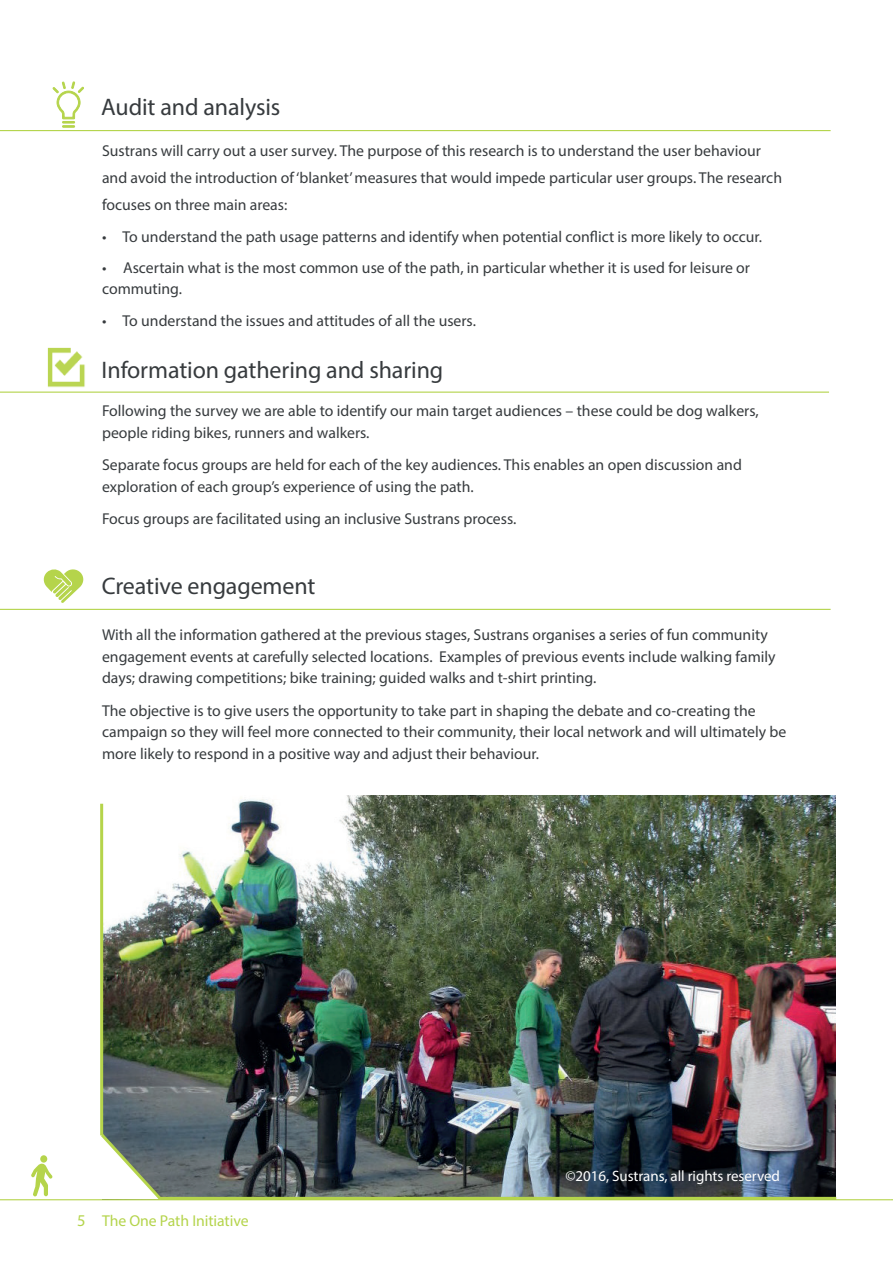
<style>
.page{position:relative;width:893px;height:1263px;background:#fff}
.page>*{position:absolute;margin:0;border:0;box-sizing:border-box;transform-origin:0 0}
.t1{font:24px "Myriad Pro";letter-spacing:-.005em;color:#373b3e}
.t2{font:15.75px/21.8px "Myriad Pro";color:#373b3e}
.t3{font:15.75px "Myriad Pro";letter-spacing:-.005em;color:#b4d44b}
.t4{font:15px "Myriad Pro";letter-spacing:-.005em;color:#fff}
.s1{font-size:16.5px;color:#b4d44c}
</style>
<div class="page">
<hr style="left:0;top:130px;width:831px;height:1px;background:#b4d44b">
<hr style="left:0;top:392px;width:829px;height:1px;background:#b4d44b">
<hr style="left:0;top:609px;width:831px;height:1px;background:#b4d44b">
<svg style="left:43px;top:569px;width:40px;height:34px"></svg>
<svg style="left:52px;top:81px;width:32px;height:47px"></svg>
<div style="left:40px;top:1155px;width:7px;height:7px;background:#b5d44b;border-radius:50%"></div>
<svg style="left:31px;top:1163px;width:22px;height:33px"></svg>
<img style="left:48px;top:347px;width:37px;height:41px">
<img style="left:102px;top:796px;width:734px;height:401px">
<svg style="left:98px;top:1131px;width:67px;height:70px"></svg>
<hr style="left:159px;top:1197px;width:677px;height:3px;background:#b5d44b">
<hr style="left:100px;top:804px;width:3px;height:331px;background:#b5d44b">
<hr style="left:0;top:1199px;width:891px;height:1px;background:#b5d44b">
<h1 class="t1" style="left:101px;top:92px;width:181px">Audit and analysis</h1>
<p class="t2" style="left:102px;top:137px;width:681px;line-height:27px">Sustrans will carry out a user survey. The purpose of this research is to understand the user behaviour and avoid the introduction of ‘blanket’ measures that would impede particular user groups. The research focuses on three main areas:</p>
<p class="t2" style="left:102px;top:225px;width:661px">• To understand the path usage patterns and identify when potential conflict is more likely to occur.</p>
<p class="t2" style="left:102px;top:257px;width:649px;line-height:21px">• Ascertain what is the most common use of the path, in particular whether it is used for leisure or commuting.</p>
<p class="t2" style="left:102px;top:309px;width:375px">• To understand the issues and attitudes of all the users.</p>
<h1 class="t1" style="left:102px;top:355px;width:343px">Information gathering and sharing</h1>
<p class="t2" style="left:102px;top:399px;width:658px">Following the survey we are able to identify our main target audiences – these could be dog walkers, people riding bikes, runners and walkers.</p>
<p class="t2" style="left:102px;top:453px;width:641px">Separate focus groups are held for each of the key audiences. This enables an open discussion and exploration of each group’s experience of using the path.</p>
<p class="t2" style="left:102px;top:507px;width:416px">Focus groups are facilitated using an inclusive Sustrans process.</p>
<h1 class="t1" style="left:102px;top:571px;width:215px">Creative engagement</h1>
<p class="t2" style="left:102px;top:623px;width:675px">With all the information gathered at the previous stages, Sustrans organises a series of fun community engagement events at carefully selected locations. Examples of previous events include walking family days; drawing competitions; bike training; guided walks and t-shirt printing.</p>
<p class="t2" style="left:102px;top:699px;width:686px">The objective is to give users the opportunity to take part in shaping the debate and co-creating the campaign so they will feel more connected to their community, their local network and will ultimately be more likely to respond in a positive way and adjust their behaviour.</p>
<p class="t3" style="left:77px;top:1211px;width:173px"><span class="s1">5</span> The One Path Initiative</p>
<p class="t4" style="left:566px;top:1166px;width:216px">©2016, Sustrans, all rights reserved</p>
</div>
